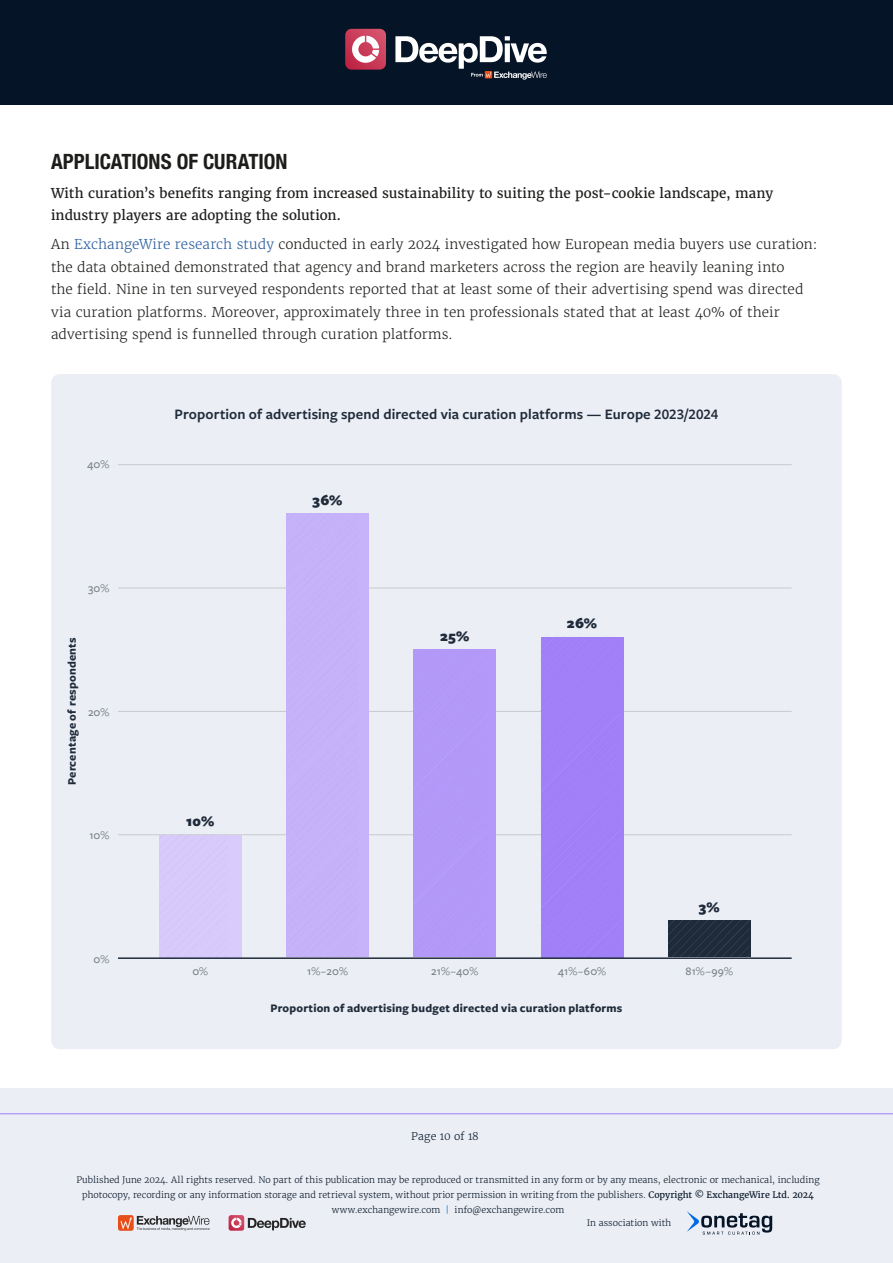
<style>
.page{position:relative;width:893px;height:1263px;background:#fff}
.page>*{position:absolute;margin:0;border:0;box-sizing:border-box;transform-origin:0 0}
.t1{font:700 condensed 21px "Helvetica Neue";color:#1d1d1b}
.t2{font:600 15px "Freight Sans Pro";letter-spacing:.005em;color:#1f2b3b}
.t3{font:900 15px "Freight Sans Pro";letter-spacing:.015em;color:#1f2b3b}
.t4{font:300 13.5px/22.5px "Merriweather";letter-spacing:.005em;color:#1d1d1b}
.t5{font:13.5px/22.5px "Merriweather";color:#1d1d1b}
.t6{font:700 12px "Freight Sans Pro";letter-spacing:.015em;color:#1f2b3b}
.t7{font:500 12px "Freight Sans Pro";letter-spacing:.015em;color:#788089}
.t8{font:300 10.5px "Merriweather";letter-spacing:.01em;color:#051426}
.t9{font:300 8.85px/14.9px "Merriweather";color:#051426;text-align:center}
.s1{color:#275b9b}
.s2{font-weight:400}
.s3{color:#0069e8}
</style>
<div class="page">
<div style="left:51px;top:374px;width:791px;height:675px;background:#ebeef4;border-radius:9px"></div>
<div style="left:0;top:0;width:893px;height:105px;background:#051426"></div>
<div style="left:0;top:1089px;width:893px;height:174px;background:#ebeef4"></div>
<hr style="left:0;top:1113px;width:893px;height:1px;background:#a180fa">
<svg style="left:687px;top:1211px;width:85px;height:23px"></svg>
<div style="left:118px;top:1215px;width:16px;height:16px;background:#e84e1a;border-radius:2px"></div>
<svg style="left:121px;top:1216px;width:89px;height:14px"></svg>
<svg style="left:229px;top:1215px;width:77px;height:16px"></svg>
<hr style="left:118px;top:711px;width:674px;height:1px;background:#c7cace">
<hr style="left:118px;top:834px;width:674px;height:1px;background:#c7cace">
<hr style="left:118px;top:588px;width:674px;height:1px;background:#c7cace">
<hr style="left:118px;top:464px;width:674px;height:1px;background:#c7cace">
<div style="left:159px;top:835px;width:82px;height:122px;background:#d9ccfd"></div>
<img style="left:159px;top:847px;width:68px;height:110px">
<div style="left:286px;top:514px;width:83px;height:443px;background:#c6b3fc"></div>
<img style="left:286px;top:514px;width:72px;height:443px">
<div style="left:414px;top:649px;width:82px;height:308px;background:#b499fb"></div>
<img style="left:414px;top:668px;width:75px;height:289px">
<div style="left:541px;top:637px;width:82px;height:320px;background:#a180fa"></div>
<img style="left:541px;top:637px;width:78px;height:320px">
<img style="left:668px;top:920px;width:81px;height:37px">
<hr style="left:118px;top:957px;width:674px;height:2px;background:#1f2b3b">
<svg style="left:395px;top:36px;width:152px;height:44px"></svg>
<svg style="left:345px;top:29px;width:41px;height:41px;background:#cf677d"></svg>
<h1 class="t1" style="left:51px;top:144px;width:238px">APPLICATIONS OF CURATION</h1>
<p class="t5" style="left:51px;top:182px;width:724px">With curation’s benefits ranging from increased sustainability to suiting the post-cookie landscape, many industry players are adopting the solution.</p>
<p class="t4" style="left:51px;top:233px;width:768px">An <span class="s1">ExchangeWire research study</span> conducted in early 2024 investigated how European media buyers use curation: the data obtained demonstrated that agency and brand marketers across the region are heavily leaning into<br>the field. Nine in ten surveyed respondents reported that at least some of their advertising spend was directed via curation platforms. Moreover, approximately three in ten professionals stated that at least 40% of their advertising spend is funnelled through curation platforms.</p>
<p class="t7" style="left:87px;top:456px;width:24px">40%</p>
<p class="t7" style="left:88px;top:580px;width:23px">30%</p>
<p class="t6" style="left:64px;top:785px;width:149px;rotate:-90deg">Percentage of respondents</p>
<p class="t7" style="left:88px;top:704px;width:23px">20%</p>
<p class="t7" style="left:89px;top:827px;width:22px">10%</p>
<p class="t7" style="left:94px;top:951px;width:17px">0%</p>
<p class="t2" style="left:175px;top:404px;width:545px">Proportion of advertising spend directed via curation platforms — Europe 2023/2024</p>
<p class="t3" style="left:186px;top:811px;width:30px">10%</p>
<p class="t3" style="left:313px;top:490px;width:31px">36%</p>
<p class="t3" style="left:440px;top:625px;width:31px">25%</p>
<p class="t3" style="left:567px;top:613px;width:32px">26%</p>
<p class="t3" style="left:699px;top:896px;width:22px">3%</p>
<p class="t7" style="left:192px;top:963px;width:17px">0%</p>
<p class="t7" style="left:307px;top:963px;width:42px">1%–20%</p>
<p class="t7" style="left:431px;top:963px;width:49px">21%–40%</p>
<p class="t7" style="left:558px;top:963px;width:50px">41%–60%</p>
<p class="t7" style="left:685px;top:963px;width:49px">81%–99%</p>
<p class="t6" style="left:270px;top:999px;width:353px">Proportion of advertising budget directed via curation platforms</p>
<p class="t8" style="left:411px;top:1130px;width:69px">Page 10 of 18</p>
<p class="t9" style="left:76px;top:1172px;width:745px">Published June 2024. All rights reserved. No part of this publication may be reproduced or transmitted in any form or by any means, electronic or mechanical, including photocopy, recording or any information storage and retrieval system, without prior permission in writing from the publishers. <span class="s2">Copyright © ExchangeWire Ltd. 2024 </span>www.exchangewire.com <span class="s3">|</span> info@exchangewire.com</p>
<p class="t9" style="left:587px;top:1216px;width:86px">In association with</p>
</div>
